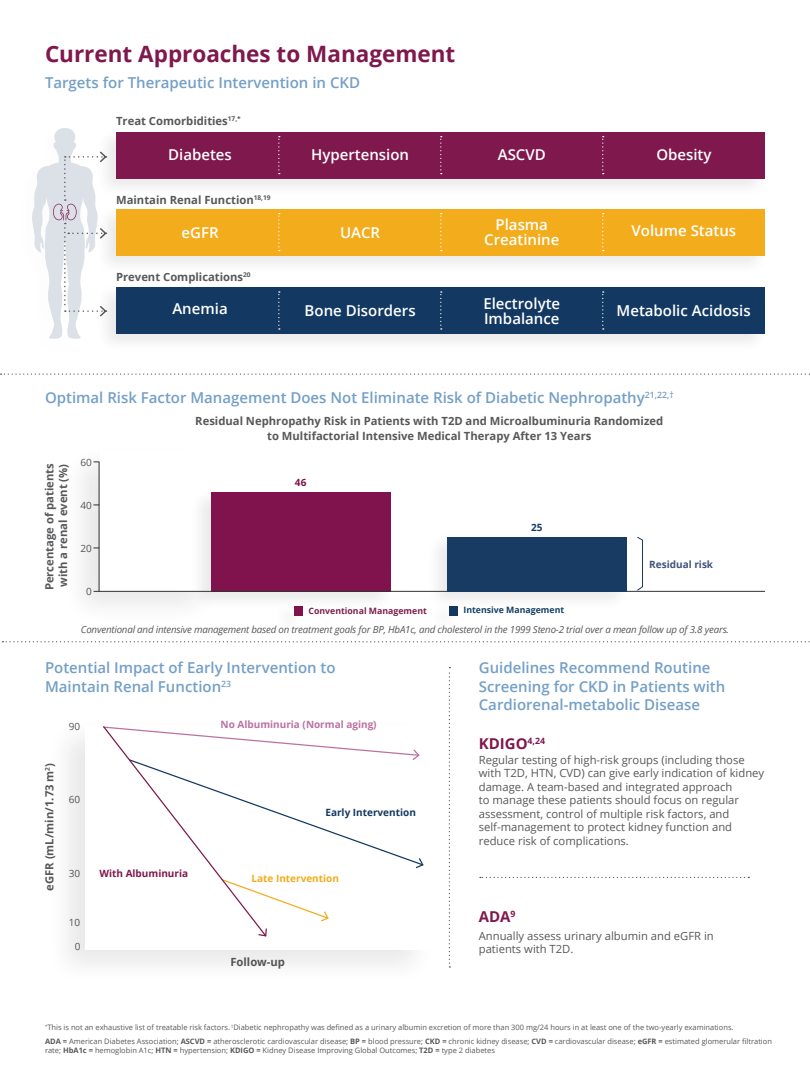
<style>
.page{position:relative;width:810px;height:1080px;background:#fff}
.page>*{position:absolute;margin:0;border:0;box-sizing:border-box;transform-origin:0 0}
.t1{font:700 22.5px "Open Sans";color:#7e184d}
.t2{font:600 15px/18.8px "Open Sans";color:#749fc7}
.t3{font:600 15px/15px "Open Sans";color:#fff;text-align:center}
.t4{font:700 15px "Open Sans";color:#7e184d}
.t5{font:11.25px/13.5px "Open Sans";color:#57585a}
.t6{font:700 11.25px/15px "Open Sans";color:#57585a;text-align:center}
.t7{font:700 10px "Open Sans";color:#bc71a1}
.t8{font:700 10px "Open Sans";color:#133963}
.t9{font:10px "Open Sans";color:#57585a}
.t10{font:700 10px "Open Sans";color:#f3ac1b}
.t11{font:700 10px "Open Sans";color:#7e184d}
.t12{font:700 10px "Open Sans";color:#3f5278}
.t13{font:700 10px "Open Sans";color:#173b63}
.t14{font:700 10px "Open Sans";color:#80124d}
.t15{font:italic 9.75px "Open Sans";letter-spacing:-.02em;color:#57585a}
.t16{font:700 8.75px "Open Sans";color:#7c1e4c}
.t17{font:700 8.75px "Open Sans";color:#133f61}
.t18{font:7.5px/9px "Open Sans";color:#57585a}
.s1{font-weight:700}
</style>
<div class="page">
<svg style="left:2px;top:641px;width:808px;height:1px"></svg>
<div style="left:95px;top:204px;width:674px;height:72px;background:#231f20;opacity:.1"></div>
<div style="left:116px;top:209px;width:649px;height:47px;background:#f3ac1b"></div>
<svg style="left:278px;top:213px;width:2px;height:38px"></svg>
<svg style="left:440px;top:213px;width:2px;height:38px"></svg>
<svg style="left:602px;top:213px;width:2px;height:38px"></svg>
<div style="left:95px;top:282px;width:674px;height:72px;background:#231f20;opacity:.1"></div>
<div style="left:116px;top:287px;width:649px;height:47px;background:#133963"></div>
<svg style="left:278px;top:291px;width:2px;height:39px"></svg>
<svg style="left:440px;top:291px;width:2px;height:39px"></svg>
<svg style="left:602px;top:291px;width:2px;height:39px"></svg>
<svg style="left:32px;top:128px;width:76px;height:211px"></svg>
<div style="left:47px;top:717px;width:389px;height:269px;background:#231f20;opacity:.1"></div>
<div style="left:85px;top:725px;width:345px;height:225px;background:#fff"></div>
<svg style="left:267px;top:741px;width:157px;height:128px"></svg>
<svg style="left:267px;top:895px;width:62px;height:27px"></svg>
<svg style="left:103px;top:726px;width:164px;height:202px"></svg>
<svg style="left:258px;top:928px;width:9px;height:9px"></svg>
<svg style="left:1px;top:373px;width:809px;height:2px"></svg>
<svg style="left:449px;top:667px;width:1px;height:301px"></svg>
<div style="left:95px;top:126px;width:674px;height:72px;background:#231f20;opacity:.1"></div>
<div style="left:116px;top:132px;width:649px;height:46px;background:#7e184d"></div>
<svg style="left:278px;top:136px;width:2px;height:38px"></svg>
<svg style="left:440px;top:136px;width:2px;height:38px"></svg>
<svg style="left:602px;top:136px;width:2px;height:38px"></svg>
<div style="left:294px;top:606px;width:9px;height:9px;background:#80124d"></div>
<div style="left:449px;top:606px;width:9px;height:9px;background:#133963"></div>
<svg style="left:480px;top:877px;width:269px;height:1px"></svg>
<div style="left:62px;top:443px;width:157px;height:183px;background:#231f20;opacity:.1"></div>
<div style="left:100px;top:451px;width:114px;height:140px;background:#fff"></div>
<svg style="left:637px;top:536px;width:6px;height:50px"></svg>
<div style="left:189px;top:487px;width:206px;height:125px;background:#231f20;opacity:.1"></div>
<div style="left:211px;top:492px;width:180px;height:100px;background:#80124d"></div>
<div style="left:75px;top:586px;width:691px;height:26px;background:#231f20;opacity:.1"></div>
<hr style="left:94px;top:591px;width:671px;height:1px;background:#333">
<div style="left:426px;top:531px;width:205px;height:80px;background:#231f20;opacity:.1"></div>
<div style="left:447px;top:537px;width:180px;height:55px;background:#173b63"></div>
<p class="t1" style="left:45px;top:38px;width:412px">Current Approaches to Management</p>
<p class="t2" style="left:45px;top:73px;width:317px">Targets for Therapeutic Intervention in CKD</p>
<p class="t6" style="left:116px;top:113px;width:126px">Treat Comorbidities<sup>17,*</sup></p>
<p class="t3" style="left:168px;top:146px;width:65px">Diabetes</p>
<p class="t3" style="left:311px;top:146px;width:99px">Hypertension</p>
<p class="t3" style="left:498px;top:146px;width:50px">ASCVD</p>
<p class="t3" style="left:656px;top:146px;width:57px">Obesity</p>
<p class="t6" style="left:116px;top:192px;width:156px">Maintain Renal Function<sup>18,19</sup></p>
<p class="t3" style="left:181px;top:225px;width:39px">eGFR</p>
<p class="t3" style="left:340px;top:225px;width:42px">UACR</p>
<p class="t3" style="left:632px;top:223px;width:106px">Volume Status</p>
<p class="t3" style="left:484px;top:217px;width:77px">Plasma<br>Creatinine</p>
<p class="t6" style="left:116px;top:269px;width:136px">Prevent Complications<sup>20</sup></p>
<p class="t3" style="left:172px;top:301px;width:57px">Anemia</p>
<p class="t3" style="left:483px;top:295px;width:78px;text-align:left">Electrolyte<br>Imbalance</p>
<p class="t3" style="left:305px;top:303px;width:113px">Bone Disorders</p>
<p class="t3" style="left:617px;top:303px;width:136px">Metabolic Acidosis</p>
<p class="t2" style="left:45px;top:388px;width:630px">Optimal Risk Factor Management Does Not Eliminate Risk of Diabetic Nephropathy<sup>21,22,†</sup></p>
<p class="t6" style="left:42px;top:590px;width:129px;rotate:-90deg">Percentage of patients</p>
<p class="t6" style="left:55px;top:587px;width:124px;rotate:-90deg">with a renal event (%)</p>
<p class="t9" style="left:80px;top:455px;width:13px">60</p>
<p class="t9" style="left:80px;top:498px;width:13px">40</p>
<p class="t9" style="left:80px;top:541px;width:13px">20</p>
<p class="t9" style="left:86px;top:584px;width:7px">0</p>
<p class="t6" style="left:195px;top:413px;width:470px">Residual Nephropathy Risk in Patients with T2D and Microalbuminuria Randomized to Multifactorial Intensive Medical Therapy After 13 Years</p>
<p class="t14" style="left:295px;top:476px;width:13px">46</p>
<p class="t13" style="left:531px;top:520px;width:13px">25</p>
<p class="t16" style="left:308px;top:604px;width:120px">Conventional Management</p>
<p class="t17" style="left:464px;top:604px;width:102px">Intensive Management</p>
<p class="t12" style="left:649px;top:557px;width:65px">Residual risk</p>
<p class="t15" style="left:81px;top:623px;width:650px">Conventional and intensive management based on treatment goals for BP, HbA1c, and cholesterol in the 1999 Steno-2 trial over a mean follow up of 3.8 years.</p>
<p class="t2" style="left:45px;top:658px;width:292px">Potential Impact of Early Intervention to<br>Maintain Renal Function<sup>23</sup></p>
<p class="t6" style="left:42px;top:891px;width:129px;rotate:-90deg">eGFR (mL/min/1.73 m<sup>2</sup>)</p>
<p class="t9" style="left:69px;top:720px;width:13px">90</p>
<p class="t9" style="left:69px;top:793px;width:13px">60</p>
<p class="t9" style="left:69px;top:866px;width:13px">30</p>
<p class="t9" style="left:69px;top:916px;width:13px">10</p>
<p class="t9" style="left:75px;top:939px;width:7px">0</p>
<p class="t11" style="left:99px;top:866px;width:90px">With Albuminuria</p>
<p class="t7" style="left:221px;top:718px;width:158px">No Albuminuria (Normal aging)</p>
<p class="t8" style="left:325px;top:805px;width:92px">Early Intervention</p>
<p class="t10" style="left:252px;top:871px;width:89px">Late Intervention</p>
<p class="t6" style="left:230px;top:954px;width:56px">Follow-up</p>
<p class="t2" style="left:479px;top:658px;width:248px">Guidelines Recommend Routine<br>Screening for CKD in Patients with<br>Cardiorenal-metabolic Disease</p>
<p class="t4" style="left:479px;top:733px;width:68px">KDIGO<sup>4,24</sup></p>
<p class="t5" style="left:479px;top:753px;width:287px">Regular testing of high-risk groups (including those with T2D, HTN, CVD) can give early indication of kidney damage. A team-based and integrated approach<br>to manage these patients should focus on regular assessment, control of multiple risk factors, and self-management to protect kidney function and reduce risk of complications.</p>
<p class="t4" style="left:479px;top:905px;width:38px">ADA<sup>9</sup></p>
<p class="t5" style="left:479px;top:928px;width:237px">Annually assess urinary albumin and eGFR in patients with T2D.</p>
<p class="t18" style="left:45px;top:1023px;width:690px"><sup>*</sup>This is not an exhaustive list of treatable risk factors. <sup>†</sup>Diabetic nephropathy was defined as a urinary albumin excretion of more than 300 mg/24 hours in at least one of the two-yearly examinations.</p>
<p class="t18" style="left:45px;top:1037px;width:729px"><span class="s1">ADA =</span> American Diabetes Association; <span class="s1">ASCVD =</span> atherosclerotic cardiovascular disease; <span class="s1">BP =</span> blood pressure; <span class="s1">CKD =</span> chronic kidney disease; <span class="s1">CVD =</span> cardiovascular disease; <span class="s1">eGFR =</span> estimated glomerular filtration rate; <span class="s1">HbA1c =</span> hemoglobin A1c; <span class="s1">HTN =</span> hypertension; <span class="s1">KDIGO =</span> Kidney Disease Improving Global Outcomes; <span class="s1">T2D =</span> type 2 diabetes</p>
</div>
